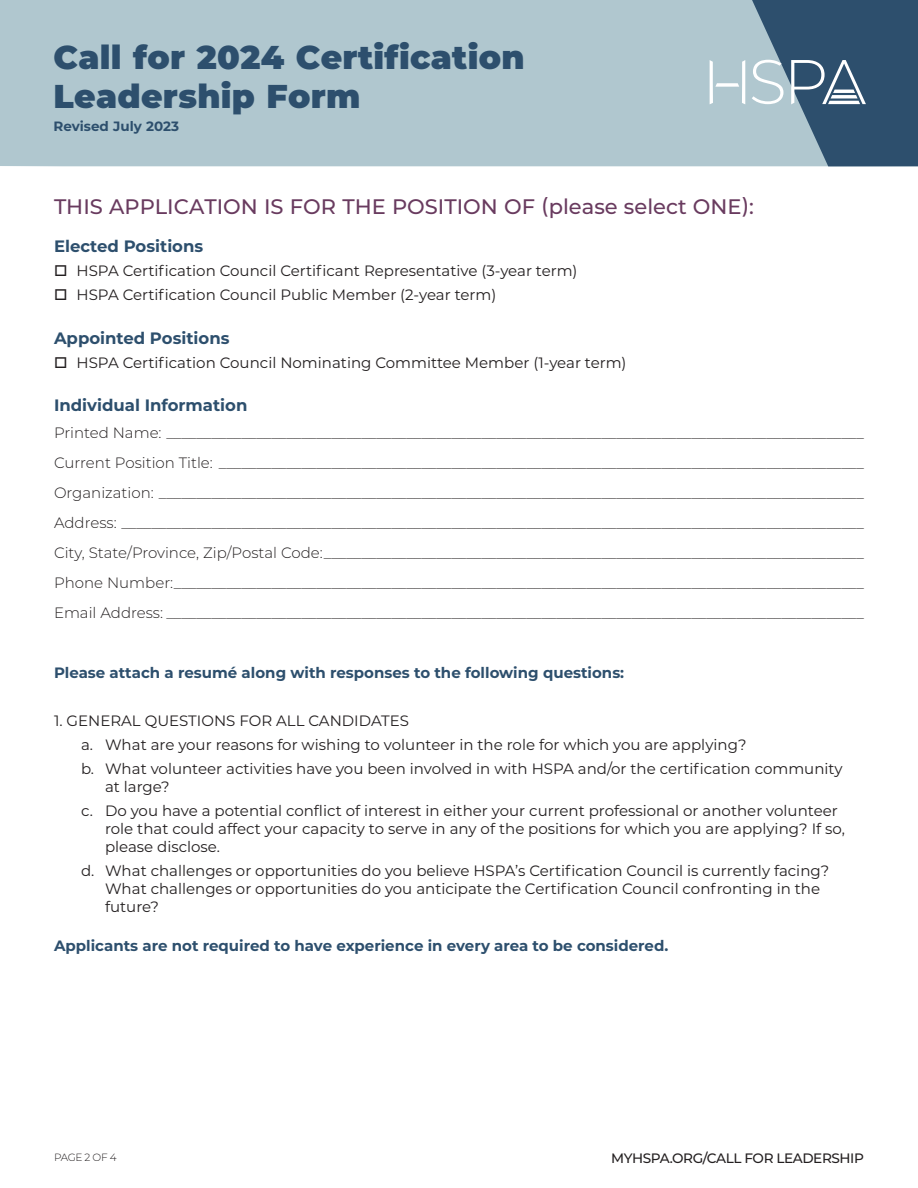
<style>
.page{position:relative;width:918px;height:1188px;background:#fff}
.page>*{position:absolute;margin:0;border:0;box-sizing:border-box;transform-origin:0 0}
.t1{font:900 33px/39px "Montserrat";letter-spacing:.01em;color:#2d4f6d}
.t2{font:500 21px "Montserrat";color:#693b5f}
.t3{font:700 16.5px "Montserrat";color:#2d4f6d}
.t4{font:300 15px "Montserrat";color:#231f20}
.t5{font:15px/18px "Montserrat";color:#231f20}
.t6{font:700 15px "Montserrat";color:#2d4f6d}
.t7{font:500 13.65px "Montserrat";letter-spacing:-.03em;color:#231f20}
.t8{font:700 13.5px "Montserrat";color:#2d4f6d}
.t9{font:300 10.5px "Montserrat";letter-spacing:-.035em;color:#231f20}
</style>
<div class="page">
<div style="left:0;top:0;width:752px;height:166px;background:#b0c7cf"></div>
<svg style="left:710px;top:60px;width:35px;height:44px"></svg>
<svg style="left:752px;top:0;width:166px;height:166px;background:#527088"></svg>
<p class="t1" style="left:54px;top:36px;width:473px">Call for 2024 Certification<br>Leadership Form</p>
<p class="t8" style="left:54px;top:117px;width:127px">Revised July 2023</p>
<p class="t2" style="left:54px;top:192px;width:701px">THIS APPLICATION IS FOR THE POSITION OF (please select ONE):</p>
<p class="t3" style="left:54px;top:234px;width:151px">Elected Positions</p>
<p class="t5" style="left:54px;top:261px;width:525px">□ HSPA Certification Council Certificant Representative (3-year term)</p>
<p class="t5" style="left:54px;top:285px;width:444px">□ HSPA Certification Council Public Member (2-year term)</p>
<p class="t3" style="left:54px;top:326px;width:177px">Appointed Positions</p>
<p class="t5" style="left:54px;top:353px;width:574px">□ HSPA Certification Council Nominating Committee Member (1-year term)</p>
<p class="t3" style="left:54px;top:394px;width:195px">Individual Information</p>
<p class="t4" style="left:54px;top:423px;width:811px">Printed Name: _____________________________________________________________________________________________</p>
<p class="t4" style="left:54px;top:453px;width:811px">Current Position Title: ______________________________________________________________________________________</p>
<p class="t4" style="left:54px;top:483px;width:811px">Organization: ______________________________________________________________________________________________</p>
<p class="t4" style="left:54px;top:513px;width:811px">Address: ___________________________________________________________________________________________________</p>
<p class="t4" style="left:54px;top:543px;width:811px">City, State/Province, Zip/Postal Code:________________________________________________________________________</p>
<p class="t4" style="left:54px;top:573px;width:811px">Phone Number:____________________________________________________________________________________________</p>
<p class="t4" style="left:54px;top:603px;width:811px">Email Address: _____________________________________________________________________________________________</p>
<p class="t6" style="left:54px;top:662px;width:572px">Please attach a resumé along with responses to the following questions:</p>
<p class="t5" style="left:54px;top:712px;width:357px">1. GENERAL QUESTIONS FOR ALL CANDIDATES</p>
<p class="t5" style="left:81px;top:736px;width:667px">a. What are your reasons for wishing to volunteer in the role for which you are applying?</p>
<p class="t5" style="left:105px;top:760px;width:739px;text-indent:-24px">b. What volunteer activities have you been involved in with HSPA and/or the certification community at large?</p>
<p class="t5" style="left:105px;top:802px;width:741px;text-indent:-24px">c. Do you have a potential conflict of interest in either your current professional or another volunteer role that could affect your capacity to serve in any of the positions for which you are applying? If so, please disclose.</p>
<p class="t5" style="left:105px;top:862px;width:726px;text-indent:-24px">d. What challenges or opportunities do you believe HSPA’s Certification Council is currently facing?<br>What challenges or opportunities do you anticipate the Certification Council confronting in the future?</p>
<p class="t6" style="left:54px;top:935px;width:616px">Applicants are not required to have experience in every area to be considered.</p>
<p class="t9" style="left:54px;top:1150px;width:64px">PAGE 2 OF 4</p>
<p class="t7" style="left:611px;top:1149px;width:254px">MYHSPA.ORG/CALL FOR LEADERSHIP</p>
</div>
